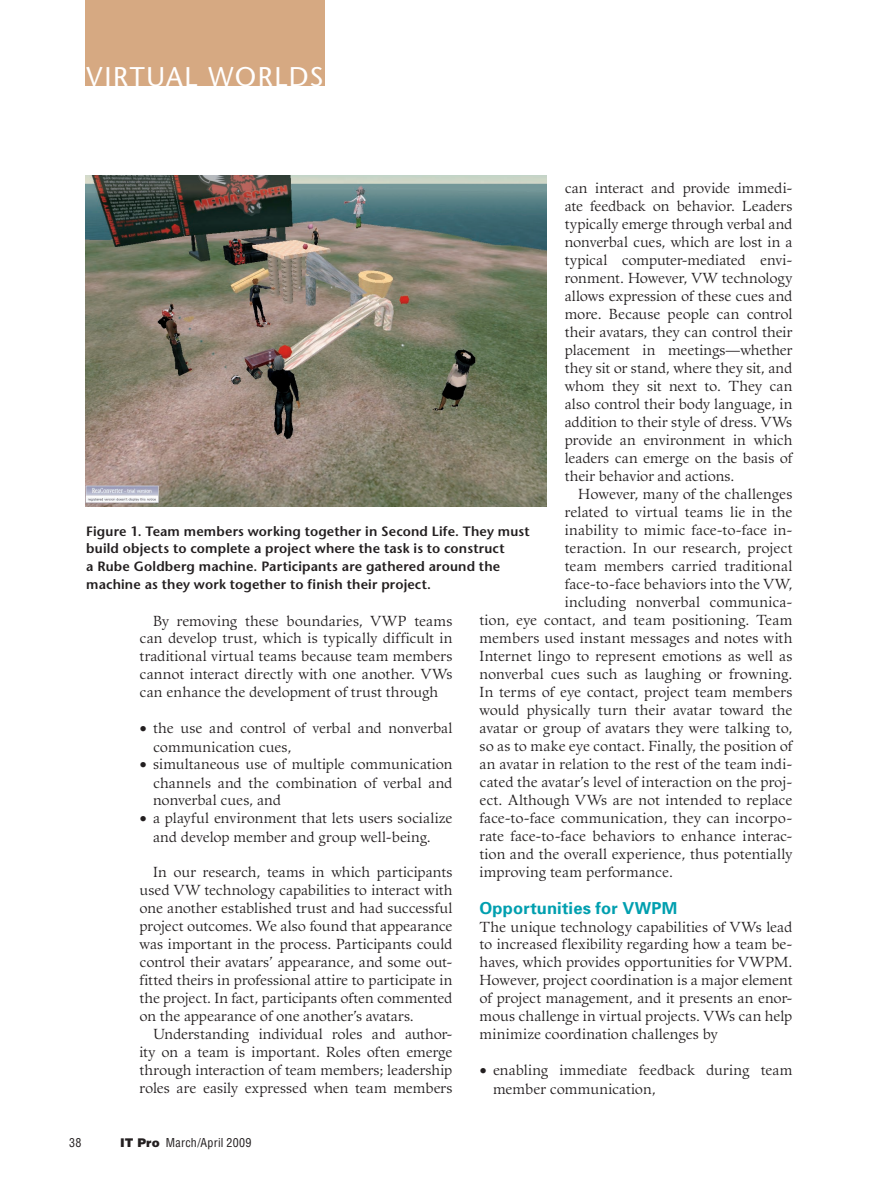
<style>
.page{position:relative;width:878px;height:1188px;background:#fff}
.page>*{position:absolute;margin:0;border:0;box-sizing:border-box;transform-origin:0 0}
.t1{font:27px "Stone Sans";letter-spacing:.06em;color:#fff}
.t2{font:700 16.5px "Univers";letter-spacing:.01em;color:#009faf}
.t3{font:14.25px/18px "Guardi LT Std";letter-spacing:.005em;color:#231f20;text-align:justify}
.t4{font:600 13.5px/18px "Stone Sans";letter-spacing:.01em;color:#231f20}
.t5{font:condensed 12px "Helvetica";letter-spacing:.025em;color:#231f20}
.s1{font-size:15px}
.s2{font-weight:900;font-stretch:normal}
</style>
<div class="page">
<div style="left:86px;top:0;width:239px;height:86px;background:#d6a982"></div>
<img style="left:86px;top:176px;width:460px;height:330px">
<h1 class="t1" style="left:87px;top:59px;width:238px">VIRTUAL WORLDS</h1>
<p class="t3" style="left:564px;top:180px;width:229px">can interact and provide immedi&shy;ate feedback on behavior. Leaders typically emerge through verbal and nonverbal cues, which are lost in a typical computer-mediated envi&shy;ronment. However, VW technology allows expression of these cues and more. Because people can control their avatars, they can control their placement in meetings—whether they sit or stand, where they sit, and whom they sit next to. They can also control their body language, in addition to their style of dress. VWs provide an environment in which leaders can emerge on the basis of their behavior and actions.</p>
<p class="t3" style="left:578px;top:486px;width:216px">However, many of the challenges</p>
<p class="t3" style="left:564px;top:504px;width:229px">related to virtual teams lie in the</p>
<p class="t3" style="left:564px;top:522px;width:229px">inability to mimic face-to-face in-</p>
<p class="t3" style="left:564px;top:540px;width:229px">teraction. In our research, project</p>
<p class="t3" style="left:564px;top:558px;width:229px">team members carried traditional</p>
<p class="t3" style="left:564px;top:576px;width:229px">face-to-face behaviors into the VW,</p>
<p class="t3" style="left:564px;top:594px;width:229px">including nonverbal communica-</p>
<p class="t3" style="left:479px;top:612px;width:314px">tion, eye contact, and team positioning. Team</p>
<p class="t3" style="left:479px;top:630px;width:314px">members used instant messages and notes with</p>
<p class="t3" style="left:479px;top:648px;width:314px">Internet lingo to represent emotions as well as</p>
<p class="t3" style="left:479px;top:666px;width:314px">nonverbal cues such as laughing or frowning.</p>
<p class="t3" style="left:479px;top:684px;width:314px">In terms of eye contact, project team members</p>
<p class="t3" style="left:479px;top:702px;width:314px">would physically turn their avatar toward the</p>
<p class="t3" style="left:479px;top:720px;width:314px">avatar or group of avatars they were talking to,</p>
<p class="t3" style="left:479px;top:738px;width:314px">so as to make eye contact. Finally, the position of</p>
<p class="t3" style="left:479px;top:756px;width:314px">an avatar in relation to the rest of the team indi-</p>
<p class="t3" style="left:479px;top:774px;width:314px">cated the avatar’s level of interaction on the proj-</p>
<p class="t3" style="left:479px;top:792px;width:314px">ect. Although VWs are not intended to replace</p>
<p class="t3" style="left:479px;top:810px;width:314px">face-to-face communication, they can incorpo-</p>
<p class="t3" style="left:479px;top:828px;width:314px">rate face-to-face behaviors to enhance interac-</p>
<p class="t3" style="left:479px;top:846px;width:314px">tion and the overall experience, thus potentially</p>
<p class="t3" style="left:479px;top:864px;width:195px">improving team performance.</p>
<p class="t2" style="left:479px;top:897px;width:199px">Opportunities for VWPM</p>
<p class="t3" style="left:479px;top:918px;width:314px">The unique technology capabilities of VWs lead to increased flexibility regarding how a team be&shy;haves, which provides opportunities for VWPM.<br>However, project coordination is a major element of project management, and it presents an enor&shy;mous challenge in virtual projects. VWs can help minimize coordination challenges by</p>
<p class="t3" style="left:493px;top:1062px;width:301px;text-indent:-14px"><span class="s1">•</span> enabling immediate feedback during team member communication,</p>
<p class="t4" style="left:86px;top:522px;width:445px">Figure 1. Team members working together in Second Life. They must build objects to complete a project where the task is to construct<br>a Rube Goldberg machine. Participants are gathered around the machine as they work together to finish their project.</p>
<p class="t3" style="left:140px;top:612px;width:314px;text-indent:13px">By removing these boundaries, VWP teams can develop trust, which is typically difficult in traditional virtual teams because team members cannot interact directly with one another. VWs can enhance the development of trust through</p>
<p class="t3" style="left:153px;top:720px;width:301px;text-indent:-14px"><span class="s1">•</span> the use and control of verbal and nonverbal communication cues,</p>
<p class="t3" style="left:153px;top:756px;width:301px;text-indent:-14px"><span class="s1">•</span> simultaneous use of multiple communication channels and the combination of verbal and nonverbal cues, and</p>
<p class="t3" style="left:140px;top:810px;width:314px;text-align:center"><span class="s1">•</span> a playful environment that lets users socialize and develop member and group well-being.</p>
<p class="t3" style="left:140px;top:864px;width:314px;text-indent:13px">In our research, teams in which participants used VW technology capabilities to interact with one another established trust and had successful project outcomes. We also found that appearance was important in the process. Participants could control their avatars’ appearance, and some out&shy;fitted theirs in professional attire to participate in the project. In fact, participants often commented on the appearance of one another’s avatars.</p>
<p class="t3" style="left:140px;top:1026px;width:314px;text-indent:13px">Understanding individual roles and author&shy;ity on a team is important. Roles often emerge through interaction of team members; leadership roles are easily expressed when team members</p>
<p class="t5" style="left:69px;top:1135px;width:14px">38</p>
<p class="t5" style="left:120px;top:1135px;width:133px"><span class="s2">IT Pro</span> March/April 2009</p>
</div>
